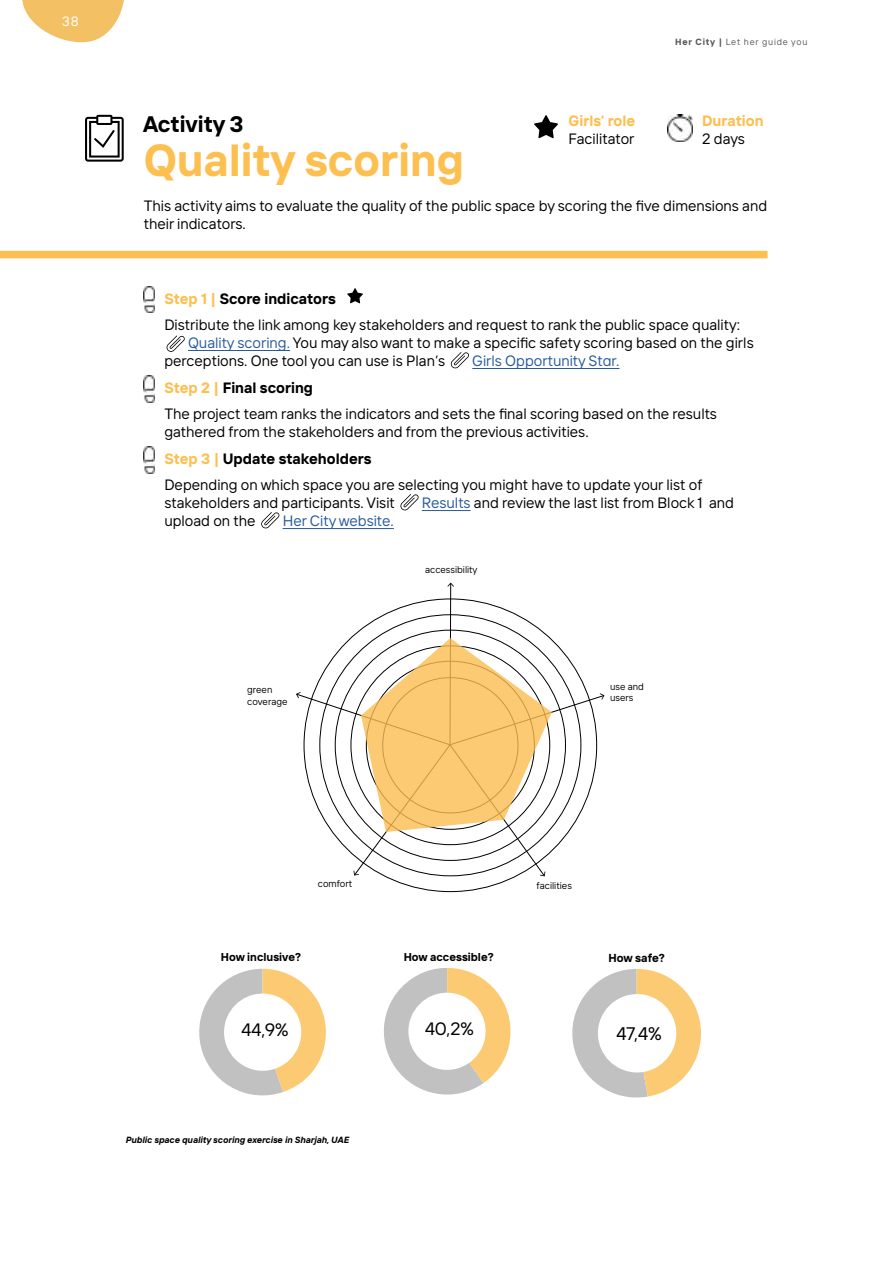
<style>
.page{position:relative;width:893px;height:1263px;background:#fff}
.page>*{position:absolute;margin:0;border:0;box-sizing:border-box;transform-origin:0 0}
.Title_subtitle{font:700 45px "TT Interphases";color:#fdbf50}
.Title_subtitle-2{font:700 22.5px "TT Interphases";color:#000}
.t1{font:18.15px "TT Interphases";color:#000}
.t2{font:18px "TT Interphases";color:#000}
.Text{font:15px/18px "TT Interphases";color:#000}
.Text-2{font:700 15px "TT Interphases";color:#000}
.Text-3{font:15px "TT Interphases";color:#275b9b}
.Text-4{font:700 15px "TT Interphases";color:#fdbf50}
.t3{font:13.5px "TT Interphases";color:#fff}
.t4{font:700 11.55px "TT Interphases";color:#000}
.t5{font:700 11.4px "TT Interphases";color:#000}
.t6{font:9.75px/11.7px "TT Interphases";color:#000}
.photo_caption{font:italic 700 9px "TT Interphases";color:#000}
.t7{font:9px "TT Interphases";letter-spacing:.09em;color:#575756}
.s1{font-weight:700}
.s2{color:#fdbf50}
.s3{color:#275b9b}
</style>
<div class="page">
<svg style="left:22px;top:0;width:102px;height:43px"></svg>
<svg style="left:85px;top:115px;width:39px;height:47px"></svg>
<hr style="left:188px;top:350px;width:102px;height:1px;background:#275b9b">
<hr style="left:472px;top:368px;width:147px;height:1px;background:#275b9b">
<hr style="left:422px;top:510px;width:49px;height:1px;background:#275b9b">
<hr style="left:283px;top:528px;width:111px;height:1px;background:#275b9b">
<svg style="left:167px;top:335px;width:18px;height:17px"></svg>
<svg style="left:451px;top:352px;width:18px;height:16px"></svg>
<svg style="left:400px;top:494px;width:19px;height:16px"></svg>
<svg style="left:261px;top:512px;width:18px;height:16px"></svg>
<img style="left:143px;top:286px;width:12px;height:27px">
<img style="left:143px;top:376px;width:12px;height:27px">
<img style="left:143px;top:447px;width:12px;height:27px">
<img style="left:668px;top:115px;width:24px;height:27px">
<div style="left:0;top:251px;width:767px;height:7px;background:#fdbf50"></div>
<svg style="left:534px;top:115px;width:24px;height:23px"></svg>
<svg style="left:572px;top:969px;width:129px;height:128px"></svg>
<div style="left:598px;top:994px;width:78px;height:78px;background:#fff;border-radius:50%"></div>
<svg style="left:296px;top:583px;width:309px;height:294px"></svg>
<svg style="left:199px;top:969px;width:127px;height:127px"></svg>
<div style="left:224px;top:993px;width:77px;height:78px;background:#fff;border-radius:50%"></div>
<svg style="left:384px;top:968px;width:126px;height:127px"></svg>
<div style="left:408px;top:993px;width:78px;height:77px;background:#fff;border-radius:50%"></div>
<svg style="left:347px;top:288px;width:16px;height:15px"></svg>
<p class="t3" style="left:62px;top:13px;width:18px">38</p>
<p class="t7" style="left:675px;top:36px;width:134px"><span class="s1">Her City |</span> Let her guide you</p>
<p class="Text-4" style="left:569px;top:111px;width:68px">Girls’ role</p>
<p class="Text" style="left:569px;top:130px;width:68px">Facilitator</p>
<p class="Text-4" style="left:702px;top:111px;width:63px">Duration</p>
<p class="Text" style="left:702px;top:130px;width:44px">2 days</p>
<p class="Title_subtitle-2" style="left:143px;top:109px;width:102px">Activity 3</p>
<p class="Title_subtitle" style="left:144px;top:130px;width:322px">Quality scoring</p>
<p class="Text" style="left:144px;top:196px;width:625px">This activity aims to evaluate the quality of the public space by scoring the five dimensions and their indicators.</p>
<p class="Text-2" style="left:164px;top:289px;width:173px"><span class="s2">Step 1 |</span> Score indicators</p>
<p class="Text" style="left:164px;top:316px;width:577px">Distribute the link among key stakeholders and request to rank the public space quality:</p>
<p class="Text" style="left:188px;top:334px;width:567px"><span class="s3">Quality scoring.</span> You may also want to make a specific safety scoring based on the girls</p>
<p class="Text" style="left:164px;top:352px;width:282px">perceptions. One tool you can use is Plan’s</p>
<p class="Text-3" style="left:472px;top:351px;width:149px">Girls Opportunity Star.</p>
<p class="Text-2" style="left:164px;top:378px;width:150px"><span class="s2">Step 2 |</span> Final scoring</p>
<p class="Text" style="left:164px;top:405px;width:554px">The project team ranks the indicators and sets the final scoring based on the results gathered from the stakeholders and from the previous activities.</p>
<p class="Text-2" style="left:164px;top:449px;width:209px"><span class="s2">Step 3 |</span> Update stakeholders</p>
<p class="Text" style="left:164px;top:476px;width:539px">Depending on which space you are selecting you might have to update your list of stakeholders and participants. Visit</p>
<p class="Text" style="left:422px;top:494px;width:314px"><span class="s3">Results</span> and review the last list from Block 1 and</p>
<p class="Text" style="left:164px;top:512px;width:93px">upload on the</p>
<p class="Text-3" style="left:283px;top:511px;width:113px">Her City website.</p>
<p class="t6" style="left:425px;top:563px;width:54px">accessibility</p>
<p class="t6" style="left:247px;top:683px;width:42px">green coverage</p>
<p class="t6" style="left:610px;top:680px;width:35px">use and users</p>
<p class="t6" style="left:318px;top:878px;width:36px">comfort</p>
<p class="t6" style="left:536px;top:879px;width:37px">facilities</p>
<p class="t5" style="left:221px;top:950px;width:82px">How inclusive?</p>
<p class="t5" style="left:404px;top:950px;width:91px">How accessible?</p>
<p class="t4" style="left:608px;top:951px;width:58px">How safe?</p>
<p class="t2" style="left:241px;top:1018px;width:48px">44,9%</p>
<p class="t2" style="left:425px;top:1017px;width:50px">40,2%</p>
<p class="t1" style="left:616px;top:1022px;width:47px">47,4%</p>
<p class="photo_caption" style="left:125px;top:1134px;width:225px">Public space quality scoring exercise in Sharjah, UAE</p>
</div>
